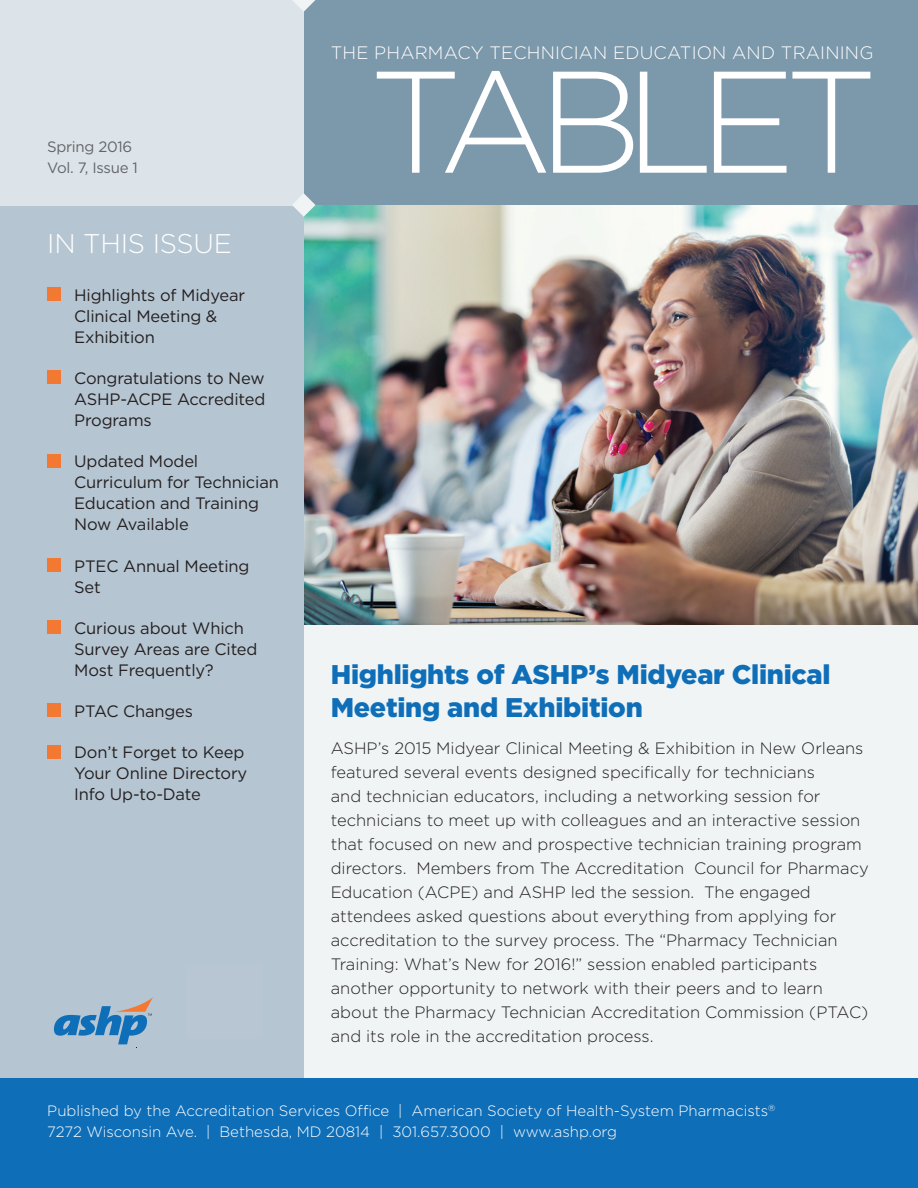
<style>
.page{position:relative;width:918px;height:1188px;background:#fff}
.page>*{position:absolute;margin:0;border:0;box-sizing:border-box;transform-origin:0 0}
.t1{font:300 144.3px "Gotham";letter-spacing:-.105em;color:#fff}
.t2{font:900 27px/33px "Gotham";letter-spacing:-.01em;color:#0f6eb8}
.t3{font:300 27px "Gotham";letter-spacing:-.01em;color:#fff}
.t4{font:300 18px "Gotham";letter-spacing:.01em;color:#fff}
.t5{font:300 16.5px/24px "Gotham";color:#231f20}
.t6{font:16.5px/21px "Gotham";letter-spacing:-.01em;color:#231f20}
.t7{font:300 15px/21px "Gotham";color:#fff}
.t8{font:15px/21px "Gotham";letter-spacing:-.02em;color:#646569}
</style>
<div class="page">
<div style="left:304px;top:0;width:614px;height:1188px;background:#f0f4f5"></div>
<div style="left:304px;top:0;width:614px;height:205px;background:#7c98ab"></div>
<img style="left:304px;top:205px;width:614px;height:419px">
<div style="left:0;top:205px;width:304px;height:971px;background:#b6c5d2"></div>
<div style="left:0;top:0;width:304px;height:205px;background:#dce4e9"></div>
<div style="left:47px;top:287px;width:14px;height:14px;background:#f37932"></div>
<div style="left:47px;top:370px;width:14px;height:14px;background:#f37932"></div>
<div style="left:47px;top:454px;width:14px;height:13px;background:#f37932"></div>
<div style="left:47px;top:558px;width:14px;height:14px;background:#f37932"></div>
<div style="left:47px;top:620px;width:14px;height:14px;background:#f37932"></div>
<div style="left:47px;top:703px;width:14px;height:14px;background:#f37932"></div>
<div style="left:47px;top:745px;width:14px;height:13px;background:#f37932"></div>
<div style="left:0;top:1078px;width:918px;height:110px;background:#0f6eb8"></div>
<svg style="left:54px;top:997px;width:99px;height:47px"></svg>
<svg style="left:292px;top:193px;width:23px;height:24px"></svg>
<svg style="left:293px;top:0;width:22px;height:12px"></svg>
<p class="t8" style="left:47px;top:136px;width:92px">Spring 2016<br>Vol. 7, Issue 1</p>
<h2 class="t3" style="left:47px;top:229px;width:186px">IN THIS ISSUE</h2>
<p class="t6" style="left:74px;top:284px;width:172px">Highlights of Midyear<br>Clinical Meeting &amp;<br>Exhibition</p>
<p class="t6" style="left:74px;top:368px;width:193px;text-align:justify">Congratulations to New ASHP-ACPE Accredited Programs</p>
<p class="t6" style="left:74px;top:451px;width:206px">Updated Model<br>Curriculum for Technician<br>Education and Training<br>Now Available</p>
<p class="t6" style="left:74px;top:555px;width:177px">PTEC Annual Meeting<br>Set</p>
<p class="t6" style="left:74px;top:617px;width:185px">Curious about Which<br>Survey Areas are Cited<br>Most Frequently?</p>
<p class="t6" style="left:74px;top:701px;width:120px">PTAC Changes</p>
<p class="t6" style="left:74px;top:742px;width:175px">Don’t Forget to Keep<br>Your Online Directory<br>Info Up-to-Date</p>
<p class="t4" style="left:331px;top:43px;width:544px">THE PHARMACY TECHNICIAN EDUCATION AND TRAINING</p>
<h1 class="t1" style="left:369px;top:43px;width:511px">TABLET</h1>
<h2 class="t2" style="left:331px;top:657px;width:501px">Highlights of ASHP’s Midyear Clinical<br>Meeting and Exhibition</h2>
<p class="t5" style="left:331px;top:736px;width:540px">ASHP’s 2015 Midyear Clinical Meeting &amp; Exhibition in New Orleans featured several events designed specifically for technicians<br>and technician educators, including a networking session for technicians to meet up with colleagues and an interactive session that focused on new and prospective technician training program directors. Members from The Accreditation Council for Pharmacy Education (ACPE) and ASHP led the session. The engaged attendees asked questions about everything from applying for accreditation to the survey process. The “Pharmacy Technician Training: What’s New for 2016!” session enabled participants another opportunity to network with their peers and to learn about the Pharmacy Technician Accreditation Commission (PTAC) and its role in the accreditation process.</p>
<p class="t7" style="left:47px;top:1100px;width:730px">Published by the Accreditation Services Office | American Society of Health-System Pharmacists<sup>®<br></sup>7272 Wisconsin Ave. | Bethesda, MD 20814 | 301.657.3000 | www.ashp.org</p>
</div>
